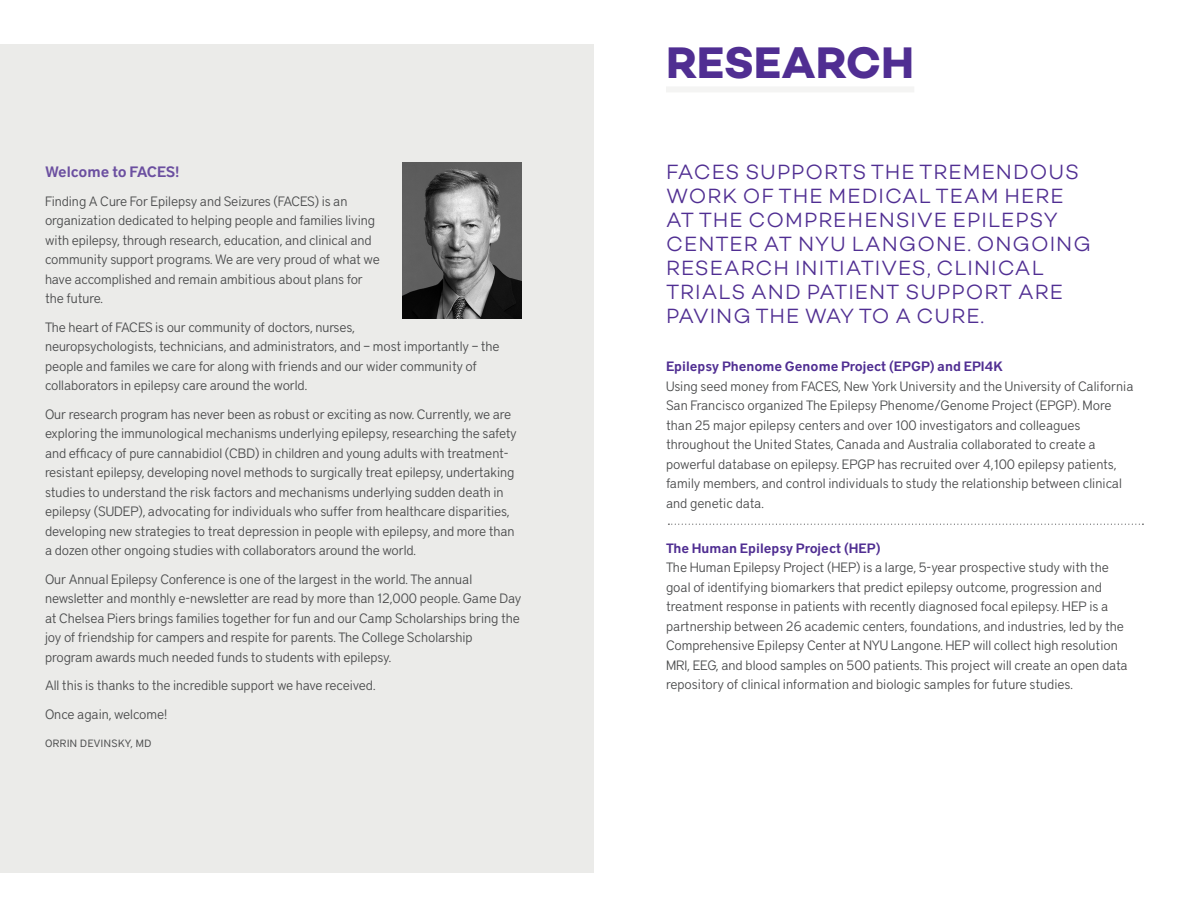
<style>
.page{position:relative;width:1188px;height:918px;background:#fff}
.page>*{position:absolute;margin:0;border:0;box-sizing:border-box;transform-origin:0 0}
.t1{font:700 45px "Campton";letter-spacing:-.005em;color:#502e92}
.Intro_2{font:300 21px/24px "Campton";letter-spacing:.05em;color:#502e92}
.t2{font:15px "District Demi";letter-spacing:-.025em;color:#6b4fa0}
.Body{font:300 13.5px/19.5px "District";letter-spacing:-.005em;color:#4b4c4d}
.Subhead{font:13.5px "District Demi";color:#502e92}
.t3{font:10.5px "District";letter-spacing:.05em;color:#4b4c4d}
</style>
<div class="page">
<div style="left:0;top:45px;width:594px;height:828px;background:#ebebe9"></div>
<div style="left:666px;top:86px;width:248px;height:6px;background:#f4f4f3"></div>
<svg style="left:668px;top:524px;width:475px;height:1px"></svg>
<img style="left:402px;top:163px;width:120px;height:156px">
<p class="t2" style="left:45px;top:163px;width:136px">Welcome to FACES!</p>
<p class="Body" style="left:45px;top:191px;width:336px">Finding A Cure For Epilepsy and Seizures (FACES) is an organization dedicated to helping people and families living with epilepsy, through research, education, and clinical and community support programs. We are very proud of what we have accomplished and remain ambitious about plans for the future.</p>
<p class="Body" style="left:45px;top:317px;width:456px">The heart of FACES is our community of doctors, nurses,<br>neuropsychologists, technicians, and administrators, and – most importantly – the people and familes we care for along with friends and our wider community of collaborators in epilepsy care around the world.</p>
<p class="Body" style="left:45px;top:404px;width:473px">Our research program has never been as robust or exciting as now. Currently, we are exploring the immunological mechanisms underlying epilepsy, researching the safety and efficacy of pure cannabidiol (CBD) in children and young adults with treatment&shy;resistant epilepsy, developing novel methods to surgically treat epilepsy, undertaking studies to understand the risk factors and mechanisms underlying sudden death in epilepsy (SUDEP), advocating for individuals who suffer from healthcare disparities, developing new strategies to treat depression in people with epilepsy, and more than a dozen other ongoing studies with collaborators around the world.</p>
<p class="Body" style="left:45px;top:569px;width:478px">Our Annual Epilepsy Conference is one of the largest in the world. The annual newsletter and monthly e-newsletter are read by more than 12,000 people. Game Day at Chelsea Piers brings families together for fun and our Camp Scholarships bring the joy of friendship for campers and respite for parents. The College Scholarship program awards much needed funds to students with epilepsy.</p>
<p class="Body" style="left:45px;top:675px;width:332px">All this is thanks to the incredible support we have received.</p>
<p class="Body" style="left:45px;top:704px;width:124px">Once again, welcome!</p>
<p class="t3" style="left:45px;top:737px;width:108px">ORRIN DEVINSKY, MD</p>
<p class="t1" style="left:666px;top:34px;width:250px">RESEARCH</p>
<p class="Intro_2" style="left:666px;top:159px;width:426px">FACES SUPPORTS THE TREMENDOUS<br>WORK OF THE MEDICAL TEAM HERE<br>AT THE COMPREHENSIVE EPILEPSY<br>CENTER AT NYU LANGONE. ONGOING<br>RESEARCH INITIATIVES, CLINICAL<br>TRIALS AND PATIENT SUPPORT ARE<br>PAVING THE WAY TO A CURE.</p>
<p class="Subhead" style="left:666px;top:358px;width:339px">Epilepsy Phenome Genome Project (EPGP) and EPI4K</p>
<p class="Body" style="left:666px;top:376px;width:469px">Using seed money from FACES, New York University and the University of California San Francisco organized The Epilepsy Phenome/Genome Project (EPGP). More than 25 major epilepsy centers and over 100 investigators and colleagues throughout the United States, Canada and Australia collaborated to create a powerful database on epilepsy. EPGP has recruited over 4,100 epilepsy patients, family members, and control individuals to study the relationship between clinical and genetic data.</p>
<p class="Subhead" style="left:666px;top:540px;width:216px">The Human Epilepsy Project (HEP)</p>
<p class="Body" style="left:666px;top:558px;width:463px">The Human Epilepsy Project (HEP) is a large, 5-year prospective study with the goal of identifying biomarkers that predict epilepsy outcome, progression and treatment response in patients with recently diagnosed focal epilepsy. HEP is a partnership between 26 academic centers, foundations, and industries, led by the Comprehensive Epilepsy Center at NYU Langone. HEP will collect high resolution MRI, EEG, and blood samples on 500 patients. This project will create an open data repository of clinical information and biologic samples for future studies.</p>
</div>
